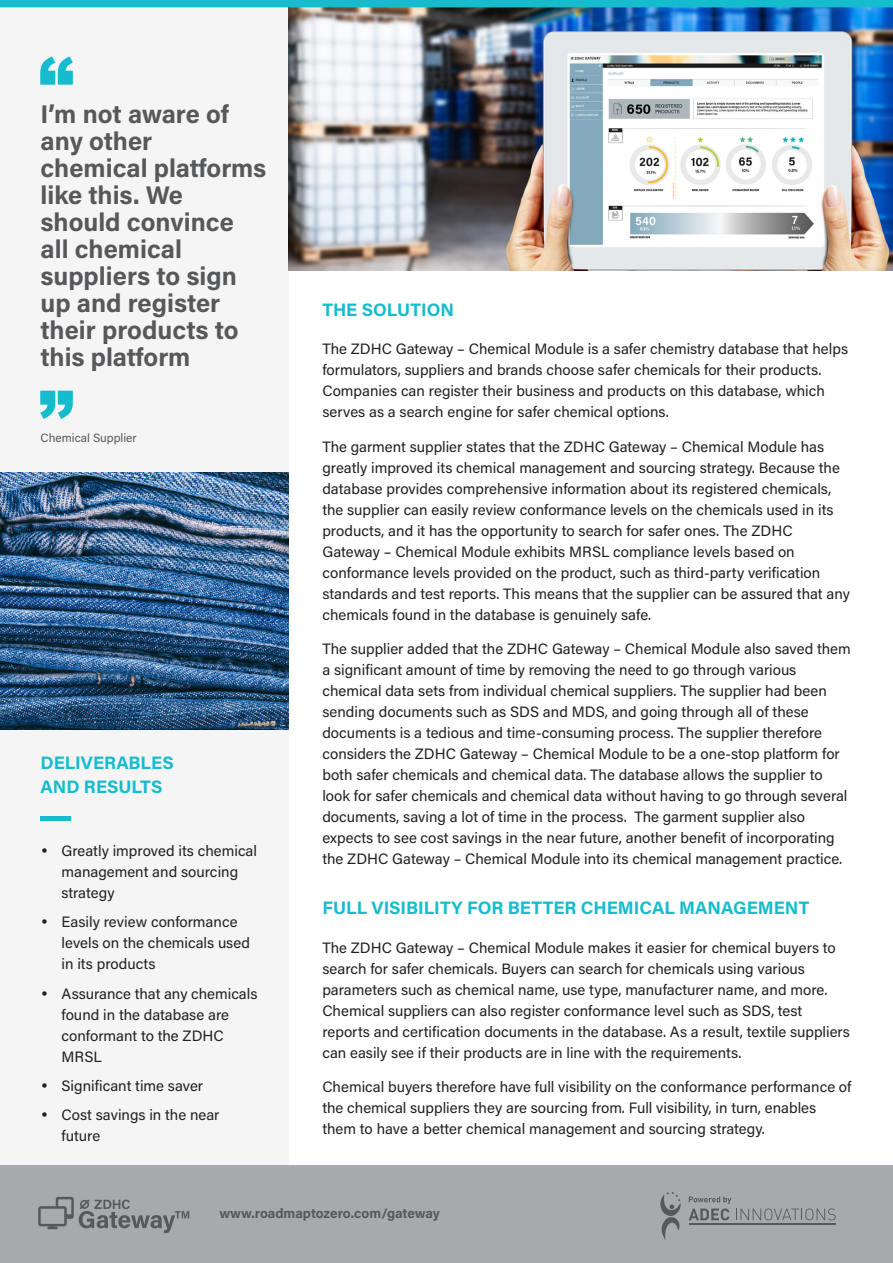
<style>
.page{position:relative;width:893px;height:1263px;background:#fff}
.page>*{position:absolute;margin:0;border:0;box-sizing:border-box;transform-origin:0 0}
.Body{font:900 70.8px "Arial";color:#14bcce}
.Body-2{font:700 25.5px/27px "Acumin Pro";color:#57585a}
.Body-3{font:700 18px/24px "Acumin Pro";color:#14bcce}
.Body-4{font:15px/21px "Acumin Pro";color:#231f20}
.t1{font:700 13.65px "Acumin Pro";letter-spacing:-.01em;color:#57585a}
.Body-5{font:12px "Acumin Pro";color:#57585a}
</style>
<div class="page">
<div style="left:0;top:2px;width:288px;height:1261px;background:#f5f5f6"></div>
<img style="left:289px;top:7px;width:604px;height:263px">
<div style="left:0;top:0;width:893px;height:7px;background:#14bcce"></div>
<img style="left:0;top:473px;width:289px;height:256px">
<hr style="left:40px;top:816px;width:31px;height:4px;background:#14bcce">
<div style="left:0;top:1166px;width:893px;height:97px;background:#a8a9ad"></div>
<hr style="left:689px;top:1223px;width:147px;height:1px;background:#57585a">
<svg style="left:660px;top:1192px;width:21px;height:48px"></svg>
<svg style="left:689px;top:1196px;width:147px;height:24px"></svg>
<svg style="left:38px;top:1197px;width:151px;height:36px"></svg>
<p class="Body" style="left:38px;top:31px;width:37px">“</p>
<p class="Body-2" style="left:40px;top:99px;width:227px">I’m not aware of any other<br>chemical platforms like this. We should convince all chemical suppliers to sign up and register their products to this platform</p>
<p class="Body" style="left:38px;top:366px;width:37px">”</p>
<p class="Body-5" style="left:40px;top:430px;width:98px">Chemical Supplier</p>
<p class="Body-3" style="left:40px;top:750px;width:135px">DELIVERABLES<br>AND RESULTS</p>
<p class="Body-4" style="left:62px;top:840px;width:197px">Greatly improved its chemical management and sourcing strategy</p>
<p class="Body-4" style="left:62px;top:911px;width:190px">Easily review conformance levels on the chemicals used in its products</p>
<p class="Body-4" style="left:62px;top:982px;width:197px">Assurance that any chemicals found in the database are conformant to the ZDHC<br>MRSL</p>
<p class="Body-4" style="left:62px;top:1074px;width:143px">Significant time saver</p>
<p class="Body-4" style="left:62px;top:1103px;width:160px">Cost savings in the near future</p>
<p class="Body-3" style="left:322px;top:297px;width:133px">THE SOLUTION</p>
<p class="Body-4" style="left:322px;top:338px;width:527px">The ZDHC Gateway – Chemical Module is a safer chemistry database that helps formulators, suppliers and brands choose safer chemicals for their products.<br>Companies can register their business and products on this database, which serves as a search engine for safer chemical options.</p>
<p class="Body-4" style="left:322px;top:435px;width:529px">The garment supplier states that the ZDHC Gateway – Chemical Module has greatly improved its chemical management and sourcing strategy. Because the database provides comprehensive information about its registered chemicals, the supplier can easily review conformance levels on the chemicals used in its products, and it has the opportunity to search for safer ones. The ZDHC Gateway – Chemical Module exhibits MRSL compliance levels based on conformance levels provided on the product, such as third-party verification standards and test reports. This means that the supplier can be assured that any chemicals found in the database is genuinely safe.</p>
<p class="Body-4" style="left:322px;top:638px;width:530px">The supplier added that the ZDHC Gateway – Chemical Module also saved them a significant amount of time by removing the need to go through various chemical data sets from individual chemical suppliers. The supplier had been sending documents such as SDS and MDS, and going through all of these documents is a tedious and time-consuming process. The supplier therefore considers the ZDHC Gateway – Chemical Module to be a one-stop platform for both safer chemicals and chemical data. The database allows the supplier to look for safer chemicals and chemical data without having to go through several documents, saving a lot of time in the process. The garment supplier also expects to see cost savings in the near future, another benefit of incorporating the ZDHC Gateway – Chemical Module into its chemical management practice.</p>
<p class="Body-3" style="left:322px;top:895px;width:488px">FULL VISIBILITY FOR BETTER CHEMICAL MANAGEMENT</p>
<p class="Body-4" style="left:322px;top:936px;width:529px">The ZDHC Gateway – Chemical Module makes it easier for chemical buyers to search for safer chemicals. Buyers can search for chemicals using various parameters such as chemical name, use type, manufacturer name, and more.<br>Chemical suppliers can also register conformance level such as SDS, test reports and certification documents in the database. As a result, textile suppliers can easily see if their products are in line with the requirements.</p>
<p class="Body-4" style="left:322px;top:1076px;width:531px">Chemical buyers therefore have full visibility on the conformance performance of the chemical suppliers they are sourcing from. Full visibility, in turn, enables them to have a better chemical management and sourcing strategy.</p>
<p class="t1" style="left:220px;top:1203px;width:222px">www.roadmaptozero.com/gateway</p>
</div>
